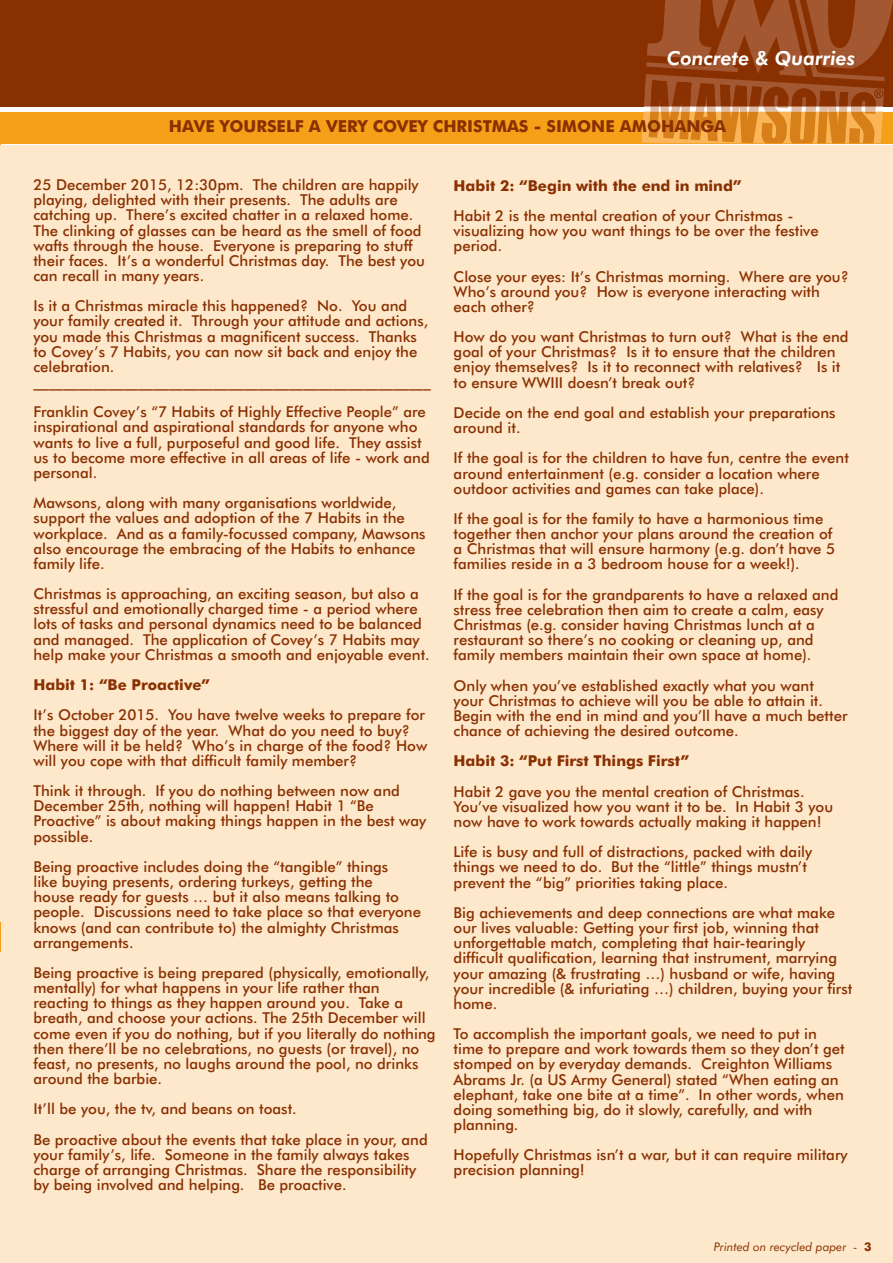
<style>
.page{position:relative;width:893px;height:1263px;background:#fff}
.page>*{position:absolute;margin:0;border:0;box-sizing:border-box;transform-origin:0 0}
.t1{font:italic 800 19.5px "Futura BT";color:#fff}
.t2{font:700 16.5px "Futura BT";color:#893001}
.t3{font:500 15px/15.1px "Futura BT";color:#893001}
.t4{font:700 15px "Futura BT";color:#893001}
.t5{font:italic 12px "Futura BT";color:#893001}
.s1{font-weight:700;font-style:normal}
</style>
<div class="page">
<hr style="left:0;top:113px;width:1px;height:32px;background:#f6a01a">
<div style="left:0;top:0;width:893px;height:106px;background:#893001"></div>
<div style="left:0;top:112px;width:893px;height:32px;background:#f6a01a"></div>
<div style="left:0;top:145px;width:893px;height:1118px;background:#fee8cb"></div>
<svg style="left:642px;top:0;width:251px;height:144px"></svg>
<svg style="left:0;top:922px;width:1px;height:29px"></svg>
<h1 class="t1" style="left:667px;top:47px;width:191px">Concrete &amp; Quarries</h1>
<p class="t2" style="left:169px;top:116px;width:559px">HAVE YOURSELF A VERY COVEY CHRISTMAS - SIMONE AMOHANGA</p>
<p class="t3" style="left:33px;top:177px;width:393px">25 December 2015, 12:30pm. The children are happily playing, delighted with their presents. The adults are catching up. There’s excited chatter in a relaxed home.<br>The clinking of glasses can be heard as the smell of food wafts through the house. Everyone is preparing to stuff their faces. It’s a wonderful Christmas day. The best you can recall in many years.</p>
<p class="t3" style="left:33px;top:298px;width:399px">Is it a Christmas miracle this happened? No. You and your family created it. Through your attitude and actions, you made this Christmas a magnificent success. Thanks to Covey’s 7 Habits, you can now sit back and enjoy the celebration. _____________________________________________________</p>
<p class="t3" style="left:33px;top:404px;width:398px">Franklin Covey’s “7 Habits of Highly Effective People” are inspirational and aspirational standards for anyone who wants to live a full, purposeful and good life. They assist us to become more effective in all areas of life - work and personal.</p>
<p class="t3" style="left:33px;top:495px;width:394px">Mawsons, along with many organisations worldwide, support the values and adoption of the 7 Habits in the workplace. And as a family-focussed company, Mawsons also encourage the embracing of the Habits to enhance family life.</p>
<p class="t3" style="left:33px;top:586px;width:398px">Christmas is approaching, an exciting season, but also a stressful and emotionally charged time - a period where lots of tasks and personal dynamics need to be balanced and managed. The application of Covey’s 7 Habits may help make your Christmas a smooth and enjoyable event.</p>
<p class="t4" style="left:33px;top:676px;width:178px">Habit 1: “Be Proactive”</p>
<p class="t3" style="left:33px;top:707px;width:395px">It’s October 2015. You have twelve weeks to prepare for the biggest day of the year. What do you need to buy?<br>Where will it be held? Who’s in charge of the food? How will you cope with that difficult family member?</p>
<p class="t3" style="left:33px;top:783px;width:394px">Think it through. If you do nothing between now and December 25th, nothing will happen! Habit 1 “Be Proactive” is about making things happen in the best way possible.</p>
<p class="t3" style="left:33px;top:859px;width:389px">Being proactive includes doing the “tangible” things<br>like buying presents, ordering turkeys, getting the<br>house ready for guests … but it also means talking to people. Discussions need to take place so that everyone knows (and can contribute to) the almighty Christmas arrangements.</p>
<p class="t3" style="left:33px;top:965px;width:404px">Being proactive is being prepared (physically, emotionally, mentally) for what happens in your life rather than reacting to things as they happen around you. Take a breath, and choose your actions. The 25th December will come even if you do nothing, but if you literally do nothing then there’ll be no celebrations, no guests (or travel), no feast, no presents, no laughs around the pool, no drinks around the barbie.</p>
<p class="t3" style="left:33px;top:1094px;width:396px;line-height:30.3px">It’ll be you, the tv, and beans on toast.<br>Be proactive about the events that take place in your, and</p>
<p class="t3" style="left:33px;top:1147px;width:384px">your family’s, life. Someone in the family always takes charge of arranging Christmas. Share the responsibility by being involved and helping. Be proactive.</p>
<p class="t4" style="left:454px;top:176px;width:289px">Habit 2: “Begin with the end in mind”</p>
<p class="t3" style="left:454px;top:208px;width:367px">Habit 2 is the mental creation of your Christmas - visualizing how you want things to be over the festive period.</p>
<p class="t3" style="left:454px;top:268px;width:397px">Close your eyes: It’s Christmas morning. Where are you?<br>Who’s around you? How is everyone interacting with each other?</p>
<p class="t3" style="left:454px;top:329px;width:396px">How do you want Christmas to turn out? What is the end goal of your Christmas? Is it to ensure that the children enjoy themselves? Is it to reconnect with relatives? Is it to ensure WWIII doesn’t break out?</p>
<p class="t3" style="left:454px;top:405px;width:384px">Decide on the end goal and establish your preparations around it.</p>
<p class="t3" style="left:454px;top:450px;width:397px">If the goal is for the children to have fun, centre the event around entertainment (e.g. consider a location where outdoor activities and games can take place).</p>
<p class="t3" style="left:454px;top:511px;width:383px">If the goal is for the family to have a harmonious time together then anchor your plans around the creation of a Christmas that will ensure harmony (e.g. don’t have 5 families reside in a 3 bedroom house for a week!).</p>
<p class="t3" style="left:454px;top:587px;width:386px">If the goal is for the grandparents to have a relaxed and stress free celebration then aim to create a calm, easy Christmas (e.g. consider having Christmas lunch at a restaurant so there’s no cooking or cleaning up, and family members maintain their own space at home).</p>
<p class="t3" style="left:454px;top:678px;width:395px">Only when you’ve established exactly what you want your Christmas to achieve will you be able to attain it.<br>Begin with the end in mind and you’ll have a much better chance of achieving the desired outcome.</p>
<p class="t4" style="left:454px;top:752px;width:237px">Habit 3: “Put First Things First”</p>
<p class="t3" style="left:454px;top:784px;width:381px">Habit 2 gave you the mental creation of Christmas.<br>You’ve visualized how you want it to be. In Habit 3 you now have to work towards actually making it happen!</p>
<p class="t3" style="left:454px;top:844px;width:360px">Life is busy and full of distractions, packed with daily things we need to do. But the “little” things mustn’t prevent the “big” priorities taking place.</p>
<p class="t3" style="left:454px;top:905px;width:400px">Big achievements and deep connections are what make our lives valuable: Getting your first job, winning that unforgettable match, completing that hair-tearingly difficult qualification, learning that instrument, marrying your amazing (&amp; frustrating …) husband or wife, having your incredible (&amp; infuriating …) children, buying your first home.</p>
<p class="t3" style="left:454px;top:1026px;width:393px">To accomplish the important goals, we need to put in time to prepare and work towards them so they don’t get stomped on by everyday demands. Creighton Williams Abrams Jr. (a US Army General) stated “When eating an elephant, take one bite at a time”. In other words, when doing something big, do it slowly, carefully, and with planning.</p>
<p class="t3" style="left:454px;top:1147px;width:395px">Hopefully Christmas isn’t a war, but it can require military precision planning!</p>
<p class="t5" style="left:714px;top:1240px;width:159px">Printed on recycled paper - <span class="s1">3</span></p>
</div>
